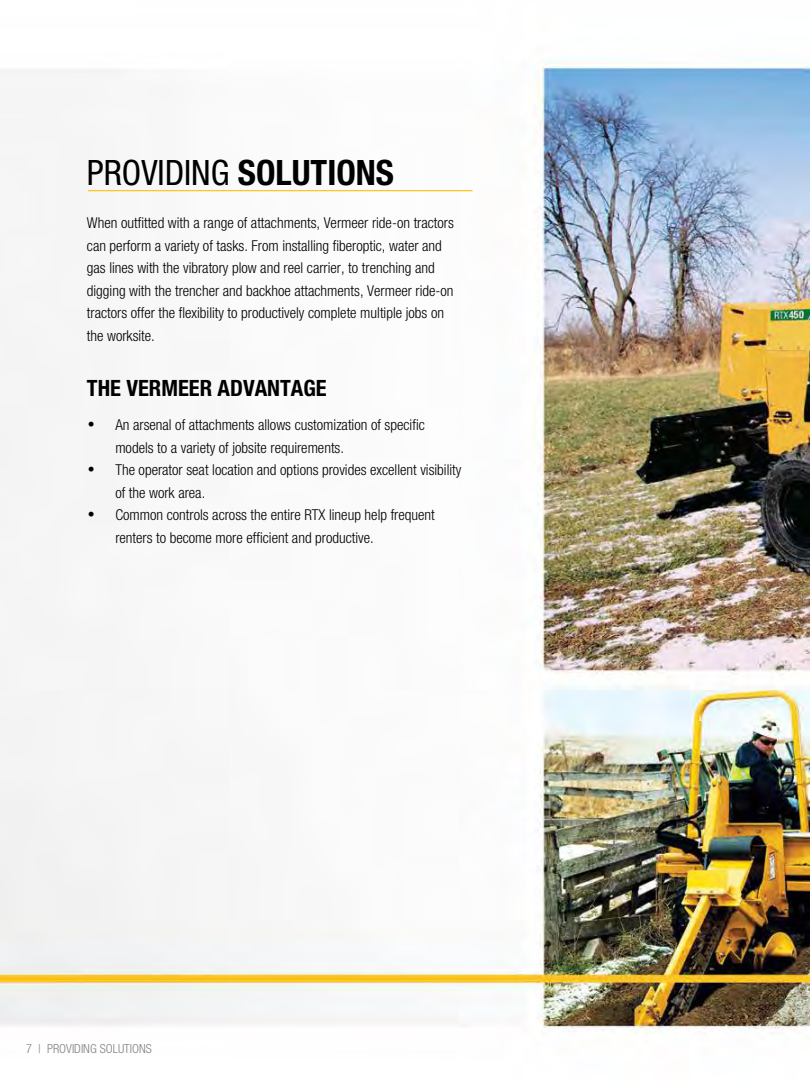
<style>
.page{position:relative;width:810px;height:1080px;background:#fff}
.page>*{position:absolute;margin:0;border:0;box-sizing:border-box;transform-origin:0 0}
.t1{font:condensed 35px "Helvetica Neue";color:#000}
.t2{font:700 condensed 22.5px "Helvetica Neue";color:#000}
.t3{font:300 condensed 15px/22.5px "Helvetica Neue";color:#000}
.t4{font:300 condensed 13.75px "Helvetica Neue";color:#000}
.t5{font:300 condensed 12.5px "Helvetica Neue";color:#808285}
.s1{font-weight:700}
</style>
<div class="page">
<img style="left:0;top:59px;width:810px;height:976px">
<hr style="left:88px;top:190px;width:385px;height:1px;background:#ffc425">
<h1 class="t1" style="left:87px;top:153px;width:309px">PROVIDING <span class="s1">SOLUTIONS</span></h1>
<p class="t3" style="left:87px;top:211px;width:369px">When outfitted with a range of attachments, Vermeer ride-on tractors can perform a variety of tasks. From installing fiberoptic, water and gas lines with the vibratory plow and reel carrier, to trenching and digging with the trencher and backhoe attachments, Vermeer ride-on tractors offer the flexibility to productively complete multiple jobs on the worksite.</p>
<h2 class="t2" style="left:87px;top:374px;width:241px">THE VERMEER ADVANTAGE</h2>
<p class="t3" style="left:115px;top:413px;width:348px">An arsenal of attachments allows customization of specific models to a variety of jobsite requirements.<br>The operator seat location and options provides excellent visibility of the work area.<br>Common controls across the entire RTX lineup help frequent renters to become more efficient and productive.</p>
<p class="t4" style="left:88px;top:416px;width:8px">•</p>
<p class="t4" style="left:88px;top:461px;width:8px">•</p>
<p class="t4" style="left:88px;top:506px;width:8px">•</p>
<p class="t5" style="left:26px;top:1041px;width:127px">7 | PROVIDING SOLUTIONS</p>
</div>
